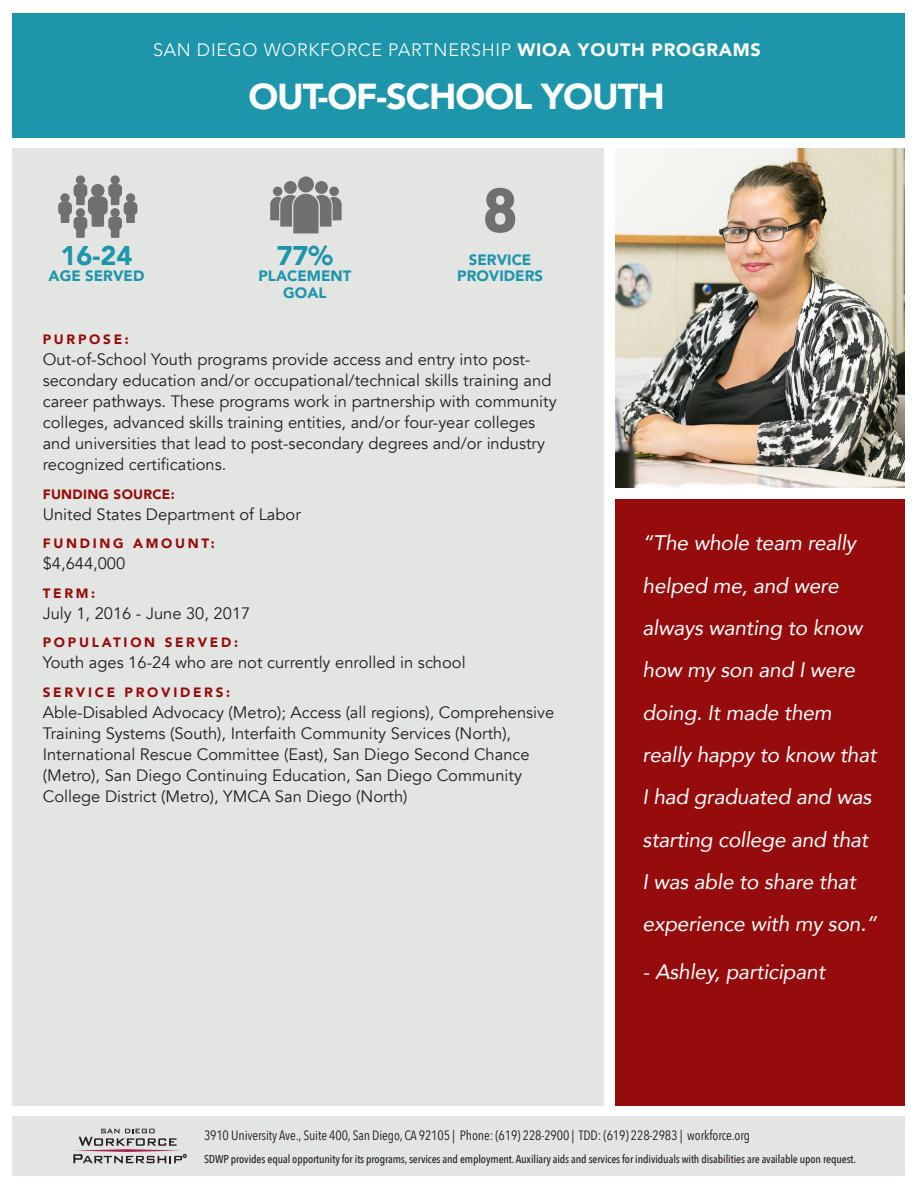
<style>
.page{position:relative;width:918px;height:1188px;background:#fff}
.page>*{position:absolute;margin:0;border:0;box-sizing:border-box;transform-origin:0 0}
.t1{font:62.55px "Interstate Black Cond Mono";color:#707071}
.t2{font:900 36px "Avenir";letter-spacing:-.03em;color:#fff}
.t3{font:900 27px "Avenir";color:#1d95aa}
.t4{font:italic 21px/42.3px "Avenir";letter-spacing:-.01em;color:#fff}
.t5{font:300 18px "Avenir";letter-spacing:.04em;color:#fff}
.t6{font:16.5px/21px "Avenir";color:#231f20}
.t7{font:900 15px/16.5px "Avenir";color:#1d95aa;text-align:center}
.t8{font:13.5px "Avenir Next Condensed";letter-spacing:-.01em;color:#231f20}
.t9{font:900 13.5px "Avenir";letter-spacing:.2em;color:#960c0d}
.t10{font:900 13.5px "Avenir";letter-spacing:.02em;color:#960c0d}
.t11{font:500 11.4px "Avenir Next Condensed";letter-spacing:-.01em;color:#231f20}
.s1{font-weight:900}
</style>
<div class="page">
<div style="left:13px;top:1116px;width:892px;height:60px;background:#e3e5e3"></div>
<div style="left:12px;top:148px;width:592px;height:958px;background:#e3e5e3"></div>
<div style="left:12px;top:14px;width:892px;height:124px;background:#1d95aa"></div>
<svg style="left:73px;top:1129px;width:113px;height:34px"></svg>
<img style="left:615px;top:148px;width:289px;height:339px">
<div style="left:615px;top:500px;width:289px;height:606px;background:#960c0d"></div>
<div style="left:273px;top:187px;width:9px;height:9px;background:#707071;border-radius:50%"></div>
<div style="left:284px;top:181px;width:13px;height:13px;background:#707071;border-radius:50%"></div>
<div style="left:298px;top:176px;width:16px;height:17px;background:#707071;border-radius:50%"></div>
<div style="left:329px;top:187px;width:10px;height:9px;background:#707071;border-radius:50%"></div>
<div style="left:315px;top:181px;width:13px;height:13px;background:#707071;border-radius:50%"></div>
<svg style="left:270px;top:194px;width:72px;height:39px"></svg>
<div style="left:91px;top:184px;width:13px;height:13px;background:#707071;border-radius:50%"></div>
<div style="left:88px;top:196px;width:20px;height:19px;background:#707071;border-radius:6px"></div>
<div style="left:92px;top:203px;width:12px;height:24px;background:#707071;border-radius:2px"></div>
<div style="left:111px;top:175px;width:9px;height:10px;background:#707071;border-radius:50%"></div>
<div style="left:108px;top:184px;width:14px;height:13px;background:#707071;border-radius:4px"></div>
<div style="left:111px;top:188px;width:8px;height:17px;background:#707071"></div>
<div style="left:76px;top:175px;width:9px;height:10px;background:#707071;border-radius:50%"></div>
<div style="left:74px;top:184px;width:13px;height:13px;background:#707071;border-radius:4px"></div>
<div style="left:76px;top:188px;width:9px;height:17px;background:#707071"></div>
<div style="left:126px;top:193px;width:9px;height:10px;background:#707071;border-radius:50%"></div>
<div style="left:124px;top:202px;width:13px;height:13px;background:#707071;border-radius:4px"></div>
<div style="left:126px;top:206px;width:9px;height:17px;background:#707071"></div>
<div style="left:60px;top:193px;width:10px;height:10px;background:#707071;border-radius:50%"></div>
<div style="left:58px;top:202px;width:14px;height:13px;background:#707071;border-radius:4px"></div>
<div style="left:61px;top:206px;width:8px;height:17px;background:#707071"></div>
<div style="left:111px;top:208px;width:9px;height:9px;background:#707071;border-radius:50%"></div>
<div style="left:108px;top:217px;width:14px;height:13px;background:#707071;border-radius:4px"></div>
<div style="left:111px;top:221px;width:8px;height:17px;background:#707071"></div>
<div style="left:76px;top:208px;width:9px;height:9px;background:#707071;border-radius:50%"></div>
<div style="left:74px;top:217px;width:13px;height:13px;background:#707071;border-radius:4px"></div>
<div style="left:76px;top:221px;width:9px;height:17px;background:#707071"></div>
<p class="t5" style="left:153px;top:39px;width:609px">SAN DIEGO WORKFORCE PARTNERSHIP <span class="s1">WIOA YOUTH PROGRAMS</span></p>
<p class="t2" style="left:248px;top:66px;width:418px">OUT-OF-SCHOOL YOUTH</p>
<p class="t3" style="left:61px;top:232px;width:73px">16-24</p>
<p class="t7" style="left:49px;top:267px;width:97px">AGE SERVED</p>
<p class="t3" style="left:277px;top:232px;width:58px">77%</p>
<p class="t7" style="left:259px;top:267px;width:94px">PLACEMENT<br>GOAL</p>
<p class="t1" style="left:483px;top:176px;width:35px">8</p>
<p class="t7" style="left:457px;top:251px;width:87px">SERVICE<br>PROVIDERS</p>
<p class="t9" style="left:43px;top:328px;width:88px">PURPOSE:</p>
<p class="t6" style="left:43px;top:349px;width:515px">Out-of-School Youth programs provide access and entry into post&shy;secondary education and/or occupational/technical skills training and career pathways. These programs work in partnership with community colleges, advanced skills training entities, and/or four-year colleges and universities that lead to post-secondary degrees and/or industry recognized certifications.</p>
<p class="t10" style="left:43px;top:483px;width:134px">FUNDING SOURCE:</p>
<p class="t6" style="left:43px;top:504px;width:260px">United States Department of Labor</p>
<p class="t9" style="left:43px;top:532px;width:174px">FUNDING AMOUNT:</p>
<p class="t6" style="left:43px;top:553px;width:84px">$4,644,000</p>
<p class="t9" style="left:43px;top:582px;width:54px">TERM:</p>
<p class="t6" style="left:43px;top:603px;width:209px">July 1, 2016 - June 30, 2017</p>
<p class="t9" style="left:43px;top:631px;width:197px">POPULATION SERVED:</p>
<p class="t6" style="left:43px;top:653px;width:424px">Youth ages 16-24 who are not currently enrolled in school</p>
<p class="t9" style="left:43px;top:681px;width:189px">SERVICE PROVIDERS:</p>
<p class="t6" style="left:43px;top:702px;width:513px">Able-Disabled Advocacy (Metro); Access (all regions), Comprehensive Training Systems (South), Interfaith Community Services (North), International Rescue Committee (East), San Diego Second Chance (Metro), San Diego Continuing Education, San Diego Community College District (Metro), YMCA San Diego (North)</p>
<p class="t4" style="left:643px;top:522px;width:236px">“The whole team really helped me, and were always wanting to know how my son and I were doing. It made them really happy to know that<br>I had graduated and was starting college and that<br>I was able to share that experience with my son.”</p>
<p class="t4" style="left:643px;top:950px;width:184px">- Ashley, participant</p>
<p class="t8" style="left:204px;top:1123px;width:548px">3910 University Ave., Suite 400, San Diego, CA 92105 | Phone: (619) 228-2900 | TDD: (619) 228-2983 | workforce.org</p>
<p class="t11" style="left:204px;top:1152px;width:654px">SDWP provides equal opportunity for its programs, services and employment. Auxiliary aids and services for individuals with disabilities are available upon request.</p>
</div>
